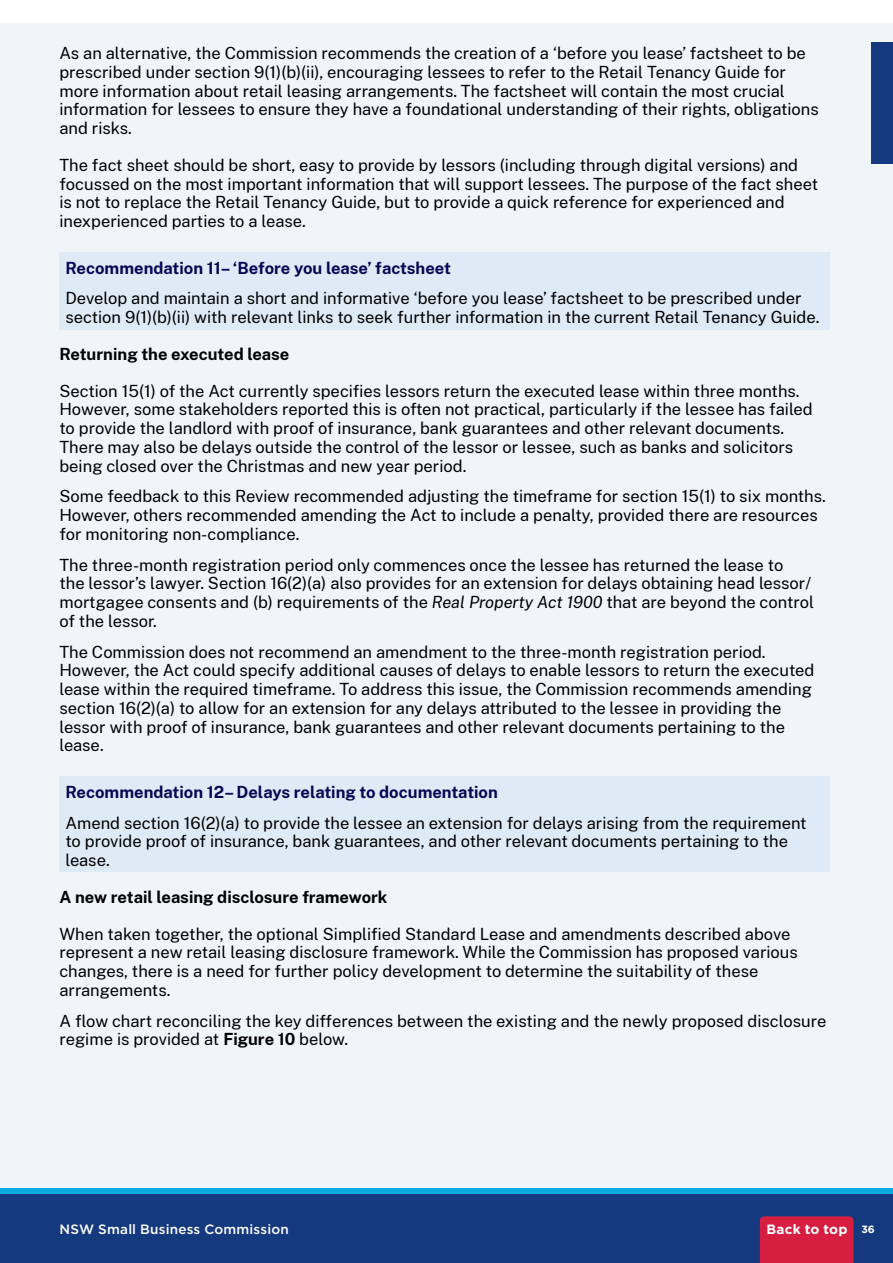
<style>
.page{position:relative;width:893px;height:1263px;background:#fff}
.page>*{position:absolute;margin:0;border:0;box-sizing:border-box;transform-origin:0 0}
.t1{font:16.5px/18.8px "Public Sans";color:#000}
.t2{font:700 16.5px "Public Sans";color:#040753}
.t3{font:700 16.5px "Public Sans";color:#000}
.t4{font:500 13.5px "Gotham";letter-spacing:.015em;color:#fff}
.t5{font:700 13.5px "Gotham";letter-spacing:.015em;color:#fff}
.t6{font:700 10.5px "Gotham";color:#fff}
.s1{font-style:italic}
.s2{font-weight:700}
</style>
<div class="page">
<div style="left:0;top:23px;width:893px;height:1170px;background:#f0f5fa"></div>
<div style="left:0;top:1188px;width:893px;height:75px;background:#15397f"></div>
<div style="left:0;top:1188px;width:893px;height:5px;background:#0baae2"></div>
<div style="left:760px;top:1216px;width:94px;height:47px;background:#d61e40"></div>
<div style="left:872px;top:43px;width:21px;height:121px;background:#15397f"></div>
<div style="left:60px;top:252px;width:770px;height:77px;background:#deeaf6"></div>
<div style="left:60px;top:776px;width:770px;height:96px;background:#deeaf6"></div>
<p class="t1" style="left:59px;top:43px;width:761px">As an alternative, the Commission recommends the creation of a ‘before you lease’ factsheet to be prescribed under section 9(1)(b)(ii), encouraging lessees to refer to the Retail Tenancy Guide for more information about retail leasing arrangements. The factsheet will contain the most crucial information for lessees to ensure they have a foundational understanding of their rights, obligations</p>
<p class="t1" style="left:59px;top:118px;width:91px">and risks.-</p>
<p class="t1" style="left:59px;top:155px;width:760px">The fact sheet should be short, easy to provide by lessors (including through digital versions) and focussed on the most important information that will support lessees. The purpose of the fact sheet</p>
<p class="t1" style="left:59px;top:192px;width:727px">is not to replace the Retail Tenancy Guide, but to provide a quick reference for experienced and inexperienced parties to a lease.-</p>
<p class="t2" style="left:65px;top:256px;width:404px">Recommendation 11– ‘Before-you lease’ factsheet-</p>
<p class="t1" style="left:65px;top:288px;width:738px">Develop and maintain a short and informative ‘before you lease’ factsheet to be prescribed under</p>
<p class="t1" style="left:65px;top:307px;width:772px">section 9(1)(b)(ii) with relevant links to seek further information in the-current Retail Tenancy Guide.-</p>
<p class="t3" style="left:59px;top:342px;width:248px">Returning the-executed lease-</p>
<p class="t1" style="left:59px;top:380px;width:758px">Section 15(1) of the Act currently specifies lessors return the-executed lease-within three months.- However, some stakeholders reported this is-often not practical, particularly if the lessee has failed to provide the landlord with proof of insurance, bank guarantees and other relevant documents.- There may also be-delays-outside the-control of the lessor or lessee, such as banks and solicitors-</p>
<p class="t1" style="left:59px;top:455px;width:408px">being closed over the Christmas and new year period.</p>
<p class="t1" style="left:59px;top:486px;width:784px">Some feedback to this Review recommended adjusting the timeframe for section 15(1) to six months.-</p>
<p class="t1" style="left:59px;top:505px;width:760px">However, others recommended amending the Act to include a penalty, provided there are resources for monitoring non-compliance.</p>
<p class="t1" style="left:59px;top:554px;width:725px">The three-month registration period only commences once the lessee has returned the lease to</p>
<p class="t1" style="left:59px;top:573px;width:770px">the lessor’s lawyer. Section 16(2)(a) also provides for an extension for delays-obtaining head lessor/- mortgagee-consents and (b) requirements-of the-<span class="s1">Real Property Act 1900</span> that are beyond the control of the lessor.</p>
<p class="t1" style="left:59px;top:641px;width:708px">The Commission does not recommend an amendment to the three-month registration period.</p>
<p class="t1" style="left:59px;top:660px;width:756px">However, the Act could specify additional causes-of delays to-enable lessors to return the-executed lease-within the required timeframe. To address this issue, the Commission recommends amending section 16(2)(a) to allow for an extension for any-delays attributed to the lessee in providing the&shy;lessor with proof of insurance, bank guarantees and other relevant documents pertaining to the-</p>
<p class="t1" style="left:59px;top:735px;width:46px">lease.</p>
<p class="t2" style="left:65px;top:780px;width:450px">Recommendation 12– Delays relating to-documentation-</p>
<p class="t1" style="left:65px;top:812px;width:743px">Amend section 16(2)(a) to provide the lessee an extension for delays arising from the requirement</p>
<p class="t1" style="left:65px;top:831px;width:741px">to provide proof of insurance, bank guarantees, and other relevant documents pertaining to the-</p>
<p class="t1" style="left:65px;top:850px;width:46px">lease.</p>
<p class="t3" style="left:59px;top:885px;width:346px">A new retail leasing disclosure framework-</p>
<p class="t1" style="left:59px;top:923px;width:756px">When taken together, the-optional Simplified Standard Lease and amendments-described above&shy;represent a new retail leasing disclosure framework.-While the Commission has proposed various-</p>
<p class="t1" style="left:59px;top:961px;width:700px">changes, there is a need for further policy development to determine the suitability of these arrangements.</p>
<p class="t1" style="left:59px;top:1010px;width:785px">A flow-chart reconciling the key-differences between the-existing and the newly proposed disclosure-</p>
<p class="t1" style="left:59px;top:1029px;width:290px">regime is provided at <span class="s2">Figure 10</span> below.</p>
<p class="t4" style="left:60px;top:1220px;width:231px">NSW Small Business Commission</p>
<p class="t5" style="left:766px;top:1220px;width:82px">Back to top</p>
<p class="t6" style="left:861px;top:1222px;width:15px">36</p>
</div>
